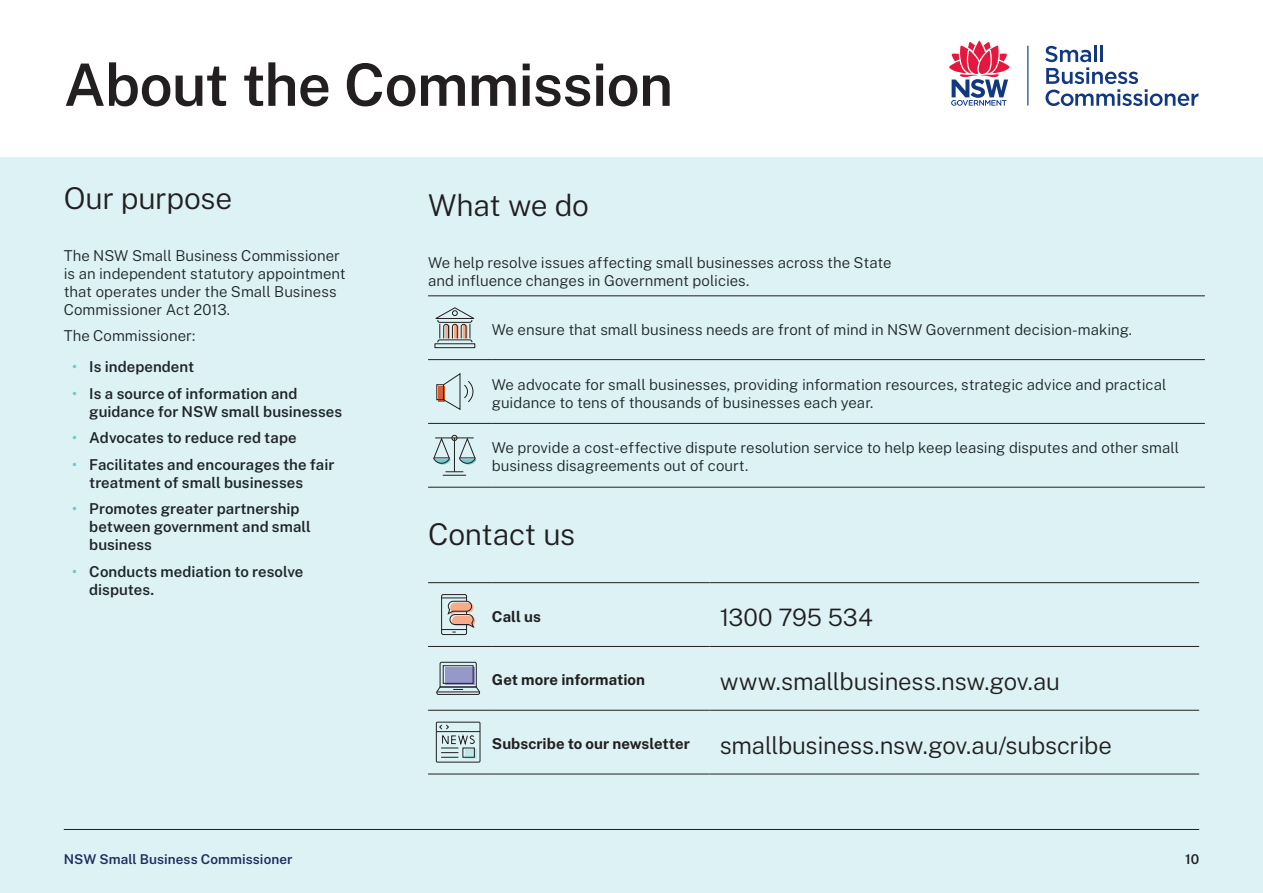
<style>
.page{position:relative;width:1263px;height:893px;background:#fff}
.page>*{position:absolute;margin:0;border:0;box-sizing:border-box;transform-origin:0 0}
.PPT_Heading_1{font:600 58.5px "Public Sans";letter-spacing:-.015em;color:#231f20}
.PPT_Heading_2{font:300 30px "Public Sans";letter-spacing:-.01em;color:#231f20}
.PPT_Heading_2-2{font:300 24px "Public Sans";letter-spacing:-.01em;color:#231f20}
.PPT_Body{font:300 15px/18px "Public Sans";color:#1f2529}
.t1{font:600 15px/18px "Public Sans";color:#1f2529}
.t2{font:700 15px "Public Sans";letter-spacing:.005em;color:#231f20}
.t3{font:600 13.5px "Public Sans";letter-spacing:.01em;color:#1e2c60}
.PPT_Folio{font:600 13.5px "Public Sans";color:#231f20}
.s1{color:#70c9d0}
</style>
<div class="page">
<div style="left:0;top:157px;width:1263px;height:736px;background:#dcf2f4"></div>
<hr style="left:64px;top:829px;width:1135px;height:1px;background:#231f20">
<svg style="left:949px;top:40px;width:61px;height:66px"></svg>
<hr style="left:1027px;top:46px;width:1px;height:60px;background:#113880">
<svg style="left:1045px;top:45px;width:153px;height:61px"></svg>
<hr style="left:428px;top:582px;width:64px;height:1px;background:#231f20">
<hr style="left:428px;top:646px;width:64px;height:1px;background:#231f20">
<hr style="left:428px;top:710px;width:64px;height:1px;background:#231f20">
<hr style="left:428px;top:774px;width:64px;height:1px;background:#231f20">
<hr style="left:492px;top:582px;width:217px;height:1px;background:#231f20">
<hr style="left:492px;top:646px;width:217px;height:1px;background:#231f20">
<hr style="left:492px;top:710px;width:217px;height:1px;background:#231f20">
<hr style="left:492px;top:774px;width:217px;height:1px;background:#231f20">
<hr style="left:709px;top:582px;width:490px;height:1px;background:#231f20">
<hr style="left:709px;top:646px;width:490px;height:1px;background:#231f20">
<hr style="left:709px;top:710px;width:490px;height:1px;background:#231f20">
<hr style="left:709px;top:774px;width:490px;height:1px;background:#231f20">
<div style="left:441px;top:594px;width:26px;height:41px;border:1px solid #231f20;border-radius:2px"></div>
<svg style="left:442px;top:597px;width:33px;height:36px"></svg>
<svg style="left:436px;top:661px;width:44px;height:34px"></svg>
<hr style="left:437px;top:691px;width:43px;height:1px;background:#231f20">
<div style="left:443px;top:665px;width:31px;height:19px;border:1px solid #231f20"></div>
<div style="left:465px;top:750px;width:11px;height:9px;background:#bde7ea"></div>
<div style="left:436px;top:722px;width:44px;height:40px;border:1px solid #231f20"></div>
<hr style="left:436px;top:731px;width:44px;height:1px;background:#231f20">
<svg style="left:438px;top:724px;width:37px;height:34px"></svg>
<hr style="left:428px;top:295px;width:64px;height:1px;background:#231f20">
<hr style="left:492px;top:295px;width:713px;height:1px;background:#231f20">
<hr style="left:428px;top:359px;width:64px;height:1px;background:#231f20">
<hr style="left:492px;top:359px;width:713px;height:1px;background:#231f20">
<hr style="left:428px;top:423px;width:64px;height:1px;background:#231f20">
<hr style="left:428px;top:487px;width:64px;height:1px;background:#231f20">
<hr style="left:492px;top:423px;width:713px;height:1px;background:#231f20">
<hr style="left:492px;top:487px;width:713px;height:1px;background:#231f20">
<div style="left:434px;top:343px;width:41px;height:5px;border:1px solid #231f20"></div>
<svg style="left:435px;top:307px;width:40px;height:36px"></svg>
<div style="left:438px;top:387px;width:7px;height:15px;background:#d65e37"></div>
<div style="left:436px;top:384px;width:8px;height:16px;border:1px solid #231f20"></div>
<svg style="left:442px;top:373px;width:32px;height:37px"></svg>
<svg style="left:443px;top:471px;width:23px;height:5px"></svg>
<hr style="left:454px;top:438px;width:1px;height:34px;background:#231f20">
<svg style="left:433px;top:435px;width:43px;height:30px"></svg>
<p class="PPT_Heading_1" style="left:64px;top:42px;width:611px">About the Commission</p>
<p class="PPT_Heading_2" style="left:64px;top:176px;width:170px">Our purpose</p>
<p class="PPT_Body" style="left:64px;top:245px;width:284px">The NSW Small Business Commissioner is an independent statutory appointment that operates under the Small Business Commissioner Act 2013.</p>
<p class="PPT_Body" style="left:64px;top:326px;width:133px">The Commissioner:</p>
<p class="t1" style="left:72px;top:357px;width:124px"><span class="s1">•</span> Is independent</p>
<p class="t1" style="left:89px;top:383px;width:254px;text-indent:-17px"><span class="s1">•</span> Is a source of information and guidance for NSW small businesses</p>
<p class="t1" style="left:72px;top:428px;width:226px"><span class="s1">•</span> Advocates to reduce red tape</p>
<p class="t1" style="left:89px;top:454px;width:247px;text-indent:-17px"><span class="s1">•</span> Facilitates and encourages the fair treatment of small businesses</p>
<p class="t1" style="left:89px;top:499px;width:223px;text-indent:-17px"><span class="s1">•</span> Promotes greater partnership between government and small business</p>
<p class="t1" style="left:89px;top:561px;width:216px;text-indent:-17px"><span class="s1">•</span> Conducts mediation to resolve disputes.</p>
<p class="PPT_Heading_2" style="left:428px;top:183px;width:163px">What we do</p>
<p class="PPT_Body" style="left:428px;top:252px;width:465px">We help resolve issues affecting small businesses across the State and influence changes in Government policies.</p>
<p class="PPT_Body" style="left:492px;top:319px;width:642px">We ensure that small business needs are front of mind in NSW Government decision-making.</p>
<p class="PPT_Body" style="left:492px;top:374px;width:676px">We advocate for small businesses, providing information resources, strategic advice and practical guidance to tens of thousands of businesses each year.</p>
<p class="PPT_Body" style="left:492px;top:438px;width:689px">We provide a cost-effective dispute resolution service to help keep leasing disputes and other small business disagreements out of court.</p>
<p class="PPT_Heading_2" style="left:428px;top:512px;width:149px">Contact us</p>
<p class="t2" style="left:492px;top:605px;width:51px">Call us</p>
<p class="PPT_Heading_2-2" style="left:720px;top:600px;width:155px">1300 795 534</p>
<p class="t2" style="left:492px;top:669px;width:155px">Get more information</p>
<p class="PPT_Heading_2-2" style="left:720px;top:664px;width:342px">www.smallbusiness.nsw.gov.au</p>
<p class="t2" style="left:492px;top:733px;width:199px">Subscribe to our newsletter</p>
<p class="PPT_Heading_2-2" style="left:720px;top:727px;width:394px">smallbusiness.nsw.gov.au/subscribe</p>
<p class="t3" style="left:64px;top:850px;width:230px">NSW Small Business Commissioner</p>
<p class="PPT_Folio" style="left:1185px;top:850px;width:16px">10</p>
</div>
